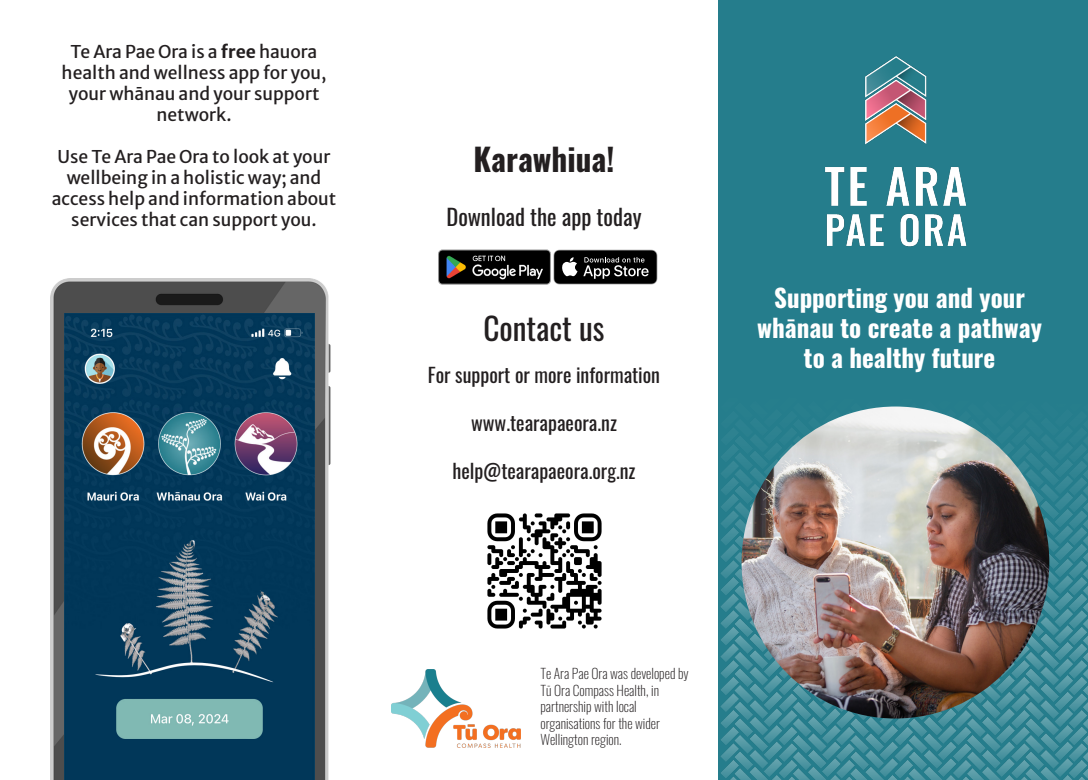
<style>
.page{position:relative;width:1088px;height:780px;background:#fff}
.page>*{position:absolute;margin:0;border:0;box-sizing:border-box;transform-origin:0 0}
.t1{font:700 31.25px "Oswald";color:#231f20}
.t2{font:31.25px "Oswald";color:#231f20}
.t3{font:700 25px/30px "Oswald";color:#fff;text-align:center}
.t4{font:22.5px "Oswald";color:#231f20}
.t5{font:20px "Oswald";color:#231f20}
.t6{font:17.5px/21px "Merriweather Sans";color:#231f20;text-align:center}
.t7{font:200 13.75px/16.5px "Oswald";color:#231f20}
.s1{font-weight:700}
</style>
<div class="page">
<img style="left:438px;top:249px;width:120px;height:36px">
<div style="left:719px;top:0;width:369px;height:780px;background:#257d8c"></div>
<img style="left:720px;top:436px;width:368px;height:344px">
<img style="left:741px;top:406px;width:308px;height:312px">
<img style="left:50px;top:278px;width:281px;height:502px">
<img style="left:64px;top:313px;width:251px;height:467px">
<img style="left:487px;top:513px;width:115px;height:116px">
<img style="left:392px;top:669px;width:128px;height:78px">
<svg style="left:553px;top:250px;width:104px;height:34px;background:#2f2f2f"></svg>
<img style="left:825px;top:56px;width:142px;height:191px">
<p class="t6" style="left:62px;top:39px;width:266px">Te Ara Pae Ora is a <span class="s1">free</span> hauora health and wellness app for you, your whānau and your support</p>
<p class="t6" style="left:156px;top:102px;width:77px">network.</p>
<p class="t6" style="left:52px;top:144px;width:286px">Use Te Ara Pae Ora to look at your wellbeing in a holistic way; and access help and information about services that can support you.</p>
<p class="t1" style="left:473px;top:143px;width:142px">Karawhiua!</p>
<p class="t4" style="left:446px;top:197px;width:196px">Download the app today</p>
<p class="t2" style="left:483px;top:300px;width:123px">Contact us</p>
<p class="t5" style="left:428px;top:357px;width:234px">For support or more information</p>
<p class="t5" style="left:471px;top:405px;width:147px">www.tearapaeora.nz</p>
<p class="t5" style="left:452px;top:453px;width:185px">help@tearapaeora.org.nz</p>
<p class="t3" style="left:757px;top:284px;width:286px">Supporting you and your whānau to create a pathway to a healthy future</p>
<p class="t7" style="left:540px;top:663px;width:150px">Te Ara Pae Ora was developed by<br>Tū Ora Compass Health, in</p>
<p class="t7" style="left:540px;top:696px;width:98px">partnership with local</p>
<p class="t7" style="left:540px;top:713px;width:121px">organisations for the wider</p>
<p class="t7" style="left:540px;top:729px;width:83px">Wellington region.</p>
</div>
